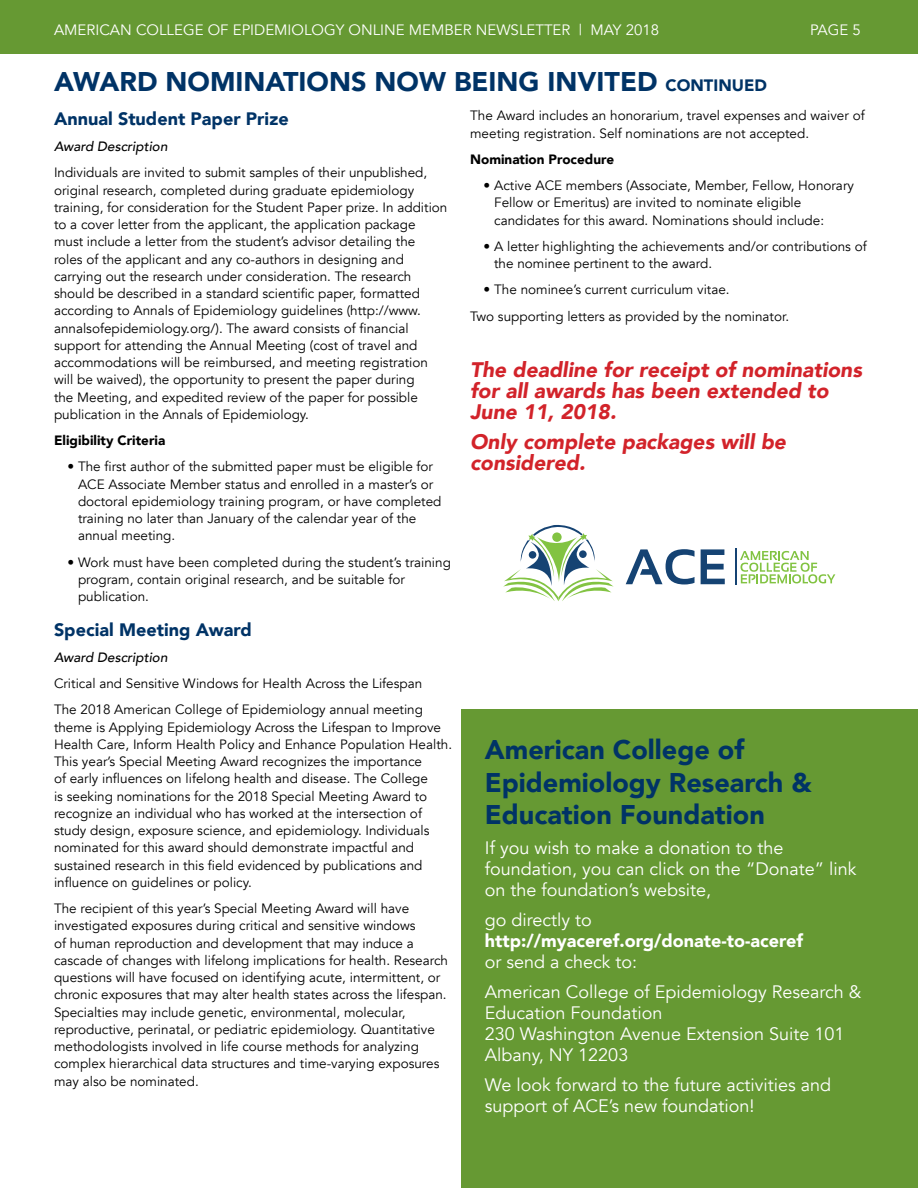
<style>
.page{position:relative;width:918px;height:1188px;background:#fff}
.page>*{position:absolute;margin:0;border:0;box-sizing:border-box;transform-origin:0 0}
.t1{font:900 27px/32.4px "Avenir";color:#036}
.t2{font:italic 900 21px/21px "Avenir";color:#d2232a}
.t3{font:18px/21px "Avenir";color:#fff}
.t4{font:900 18px "Avenir";color:#036}
.t5{font:900 18px "Avenir";color:#fff}
.t6{font:15px "Avenir";color:#fff}
.t7{font:13.5px/17.2px "Avenir";color:#000}
.t8{font:900 13.5px "Avenir";color:#000}
.t9{font:italic 500 13.5px "Avenir";color:#000}
.s1{font-size:16.5px}
</style>
<div class="page">
<div style="left:0;top:0;width:918px;height:54px;background:#693"></div>
<div style="left:461px;top:710px;width:457px;height:478px;background:#693"></div>
<svg style="left:503px;top:525px;width:111px;height:76px"></svg>
<svg style="left:626px;top:549px;width:69px;height:35px"></svg>
<svg style="left:701px;top:549px;width:24px;height:35px"></svg>
<hr style="left:736px;top:549px;width:1px;height:36px;background:#154373">
<svg style="left:740px;top:551px;width:95px;height:32px"></svg>
<p class="t6" style="left:54px;top:21px;width:607px">AMERICAN COLLEGE OF EPIDEMIOLOGY ONLINE MEMBER NEWSLETTER | MAY 2018</p>
<p class="t6" style="left:810px;top:21px;width:52px">PAGE 5</p>
<h1 class="t1" style="left:54px;top:64px;width:714px">AWARD NOMINATIONS NOW BEING INVITED <span class="s1">CONTINUED</span></h1>
<h3 class="t4" style="left:54px;top:103px;width:236px">Annual Student Paper Prize</h3>
<p class="t9" style="left:54px;top:138px;width:115px">Award Description</p>
<p class="t7" style="left:54px;top:164px;width:395px">Individuals are invited to submit samples of their unpublished, original research, completed during graduate epidemiology training, for consideration for the Student Paper prize. In addition to a cover letter from the applicant, the application package must include a letter from the student’s advisor detailing the roles of the applicant and any co-authors in designing and carrying out the research under consideration. The research should be described in a standard scientific paper, formatted according to Annals of Epidemiology guidelines (http://www. annalsofepidemiology.org/). The award consists of financial support for attending the Annual Meeting (cost of travel and accommodations will be reimbursed, and meeting registration will be waived), the opportunity to present the paper during<br>the Meeting, and expedited review of the paper for possible publication in the Annals of Epidemiology.</p>
<p class="t8" style="left:54px;top:429px;width:113px">Eligibility Criteria</p>
<p class="t7" style="left:78px;top:458px;width:365px;text-indent:-11px">• The first author of the submitted paper must be eligible for ACE Associate Member status and enrolled in a master’s or doctoral epidemiology training program, or have completed training no later than January of the calendar year of the annual meeting.</p>
<p class="t7" style="left:78px;top:554px;width:374px;text-indent:-11px">• Work must have been completed during the student’s training program, contain original research, and be suitable for publication.</p>
<h3 class="t4" style="left:54px;top:614px;width:199px">Special Meeting Award</h3>
<p class="t9" style="left:54px;top:649px;width:115px">Award Description</p>
<p class="t7" style="left:54px;top:671px;width:371px;line-height:26.2px">Critical and Sensitive Windows for Health Across the Lifespan<br>The 2018 American College of Epidemiology annual meeting</p>
<p class="t7" style="left:54px;top:719px;width:400px">theme is Applying Epidemiology Across the Lifespan to Improve Health Care, Inform Health Policy and Enhance Population Health.<br>This year’s Special Meeting Award recognizes the importance<br>of early influences on lifelong health and disease. The College<br>is seeking nominations for the 2018 Special Meeting Award to recognize an individual who has worked at the intersection of study design, exposure science, and epidemiology. Individuals nominated for this award should demonstrate impactful and sustained research in this field evidenced by publications and influence on guidelines or policy.</p>
<p class="t7" style="left:54px;top:900px;width:396px">The recipient of this year’s Special Meeting Award will have investigated exposures during critical and sensitive windows<br>of human reproduction and development that may induce a cascade of changes with lifelong implications for health. Research questions will have focused on identifying acute, intermittent, or chronic exposures that may alter health states across the lifespan.<br>Specialties may include genetic, environmental, molecular, reproductive, perinatal, or pediatric epidemiology. Quantitative methodologists involved in life course methods for analyzing complex hierarchical data structures and time-varying exposures may also be nominated.</p>
<p class="t7" style="left:470px;top:107px;width:396px">The Award includes an honorarium, travel expenses and waiver of meeting registration. Self nominations are not accepted.</p>
<p class="t8" style="left:470px;top:148px;width:145px">Nomination Procedure</p>
<p class="t7" style="left:494px;top:177px;width:361px;text-indent:-11px">• Active ACE members (Associate, Member, Fellow, Honorary<br>Fellow or Emeritus) are invited to nominate eligible candidates for this award. Nominations should include:</p>
<p class="t7" style="left:494px;top:238px;width:374px;text-indent:-11px">• A letter highlighting the achievements and/or contributions of the nominee pertinent to the award.</p>
<p class="t7" style="left:470px;top:277px;width:320px;line-height:26.2px;text-indent:14px">• The nominee’s current curriculum vitae.<br>Two supporting letters as provided by the nominator.</p>
<h2 class="t2" style="left:470px;top:359px;width:393px">The deadline for receipt of nominations for all awards has been extended to<br>June 11, 2018.</h2>
<h2 class="t2" style="left:470px;top:431px;width:317px">Only complete packages will be considered.</h2>
<h1 class="t1" style="left:485px;top:733px;width:329px">American College of<br>Epidemiology Research &amp;<br>Education Foundation</h1>
<h3 class="t3" style="left:485px;top:838px;width:373px">If you wish to make a donation to the foundation, you can click on the “Donate” link on the foundation’s website,</h3>
<h3 class="t3" style="left:485px;top:910px;width:108px">go directly to</h3>
<h3 class="t5" style="left:485px;top:925px;width:320px">http://myaceref.org/donate-to-aceref</h3>
<h3 class="t3" style="left:485px;top:947px;width:378px;line-height:30px">or send a check to:<br>American College of Epidemiology Research &amp;</h3>
<h3 class="t3" style="left:485px;top:1003px;width:361px">Education Foundation<br>230 Washington Avenue Extension Suite 101<br>Albany, NY 12203</h3>
<h3 class="t3" style="left:485px;top:1075px;width:348px">We look forward to the future activities and support of ACE’s new foundation!</h3>
</div>
